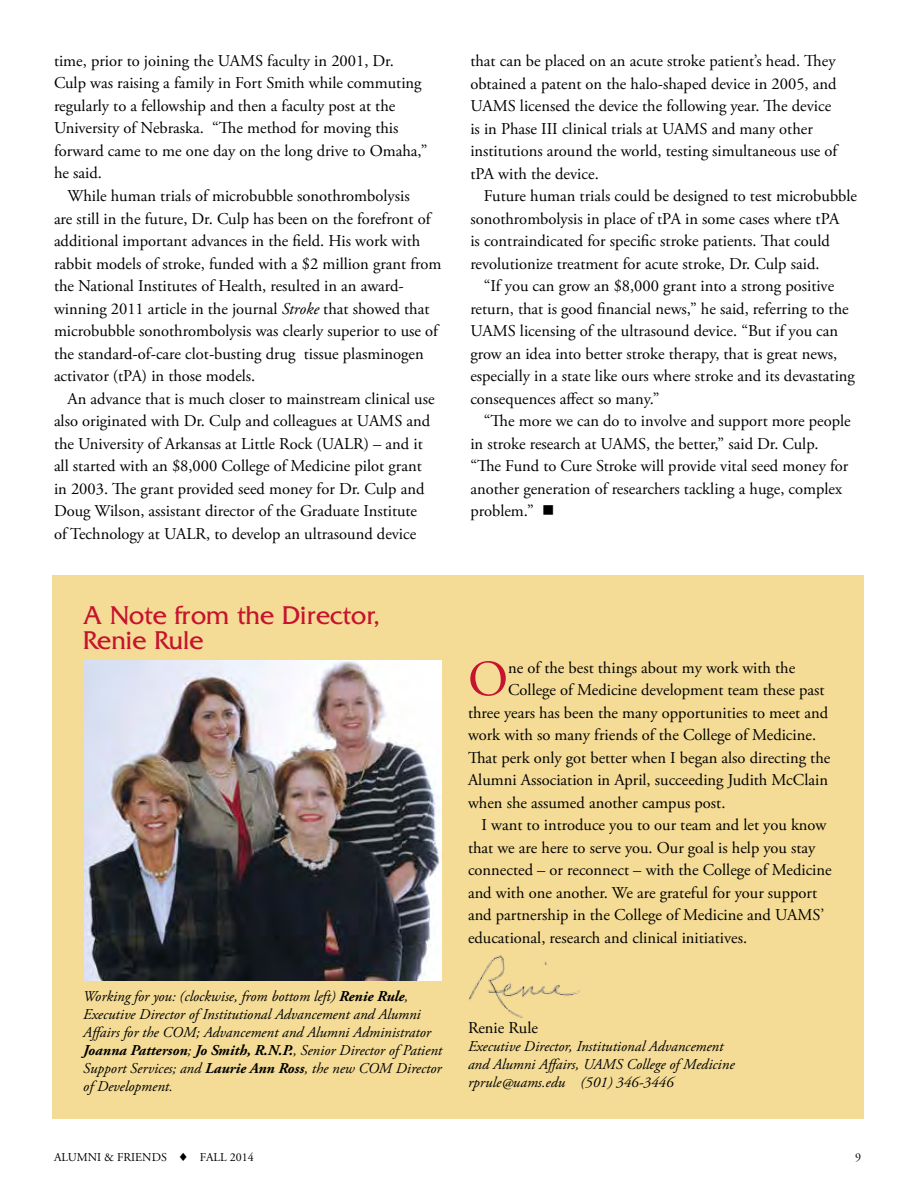
<style>
.page{position:relative;width:918px;height:1188px;background:#fff}
.page>*{position:absolute;margin:0;border:0;box-sizing:border-box;transform-origin:0 0}
.t1{font:50.4px "Adobe Garamond Pro";color:#c6132e}
.t2{font:27px/25.5px "Friz Quadrata Std";color:#c6132e}
.t3{font:16.5px/22.5px "Adobe Garamond Pro";color:#000}
.t4{font:italic 15px/18px "Adobe Garamond Pro";color:#000}
.t5{font:12px "Adobe Garamond Pro";color:#000}
.s1{font-style:italic}
.s2{font-weight:700}
</style>
<div class="page">
<div style="left:52px;top:576px;width:812px;height:543px;background:#f4dc96"></div>
<img style="left:84px;top:661px;width:358px;height:320px">
<img style="left:469px;top:955px;width:111px;height:63px">
<p class="t3" style="left:54px;top:50px;width:375px">time, prior to joining the UAMS faculty in 2001, Dr.<br>Culp was raising a family in Fort Smith while commuting regularly to a fellowship and then a faculty post at the University of Nebraska. “The method for moving this forward came to me one day on the long drive to Omaha,” he said.</p>
<p class="t3" style="left:54px;top:185px;width:389px;text-indent:13px">While human trials of microbubble sonothrombolysis<br>are still in the future, Dr. Culp has been on the forefront of additional important advances in the field. His work with rabbit models of stroke, funded with a $2 million grant from the National Institutes of Health, resulted in an award&shy;winning 2011 article in the journal <span class="s1">Stroke</span> that showed that microbubble sonothrombolysis was clearly superior to use of the standard-of-care clot-busting drug tissue plasminogen activator (tPA) in those models.</p>
<p class="t3" style="left:54px;top:388px;width:382px;text-indent:13px">An advance that is much closer to mainstream clinical use also originated with Dr. Culp and colleagues at UAMS and the University of Arkansas at Little Rock (UALR) – and it all started with an $8,000 College of Medicine pilot grant in 2003. The grant provided seed money for Dr. Culp and Doug Wilson, assistant director of the Graduate Institute<br>of Technology at UALR, to develop an ultrasound device</p>
<p class="t3" style="left:470px;top:50px;width:369px">that can be placed on an acute stroke patient’s head. They obtained a patent on the halo-shaped device in 2005, and UAMS licensed the device the following year. The device is in Phase III clinical trials at UAMS and many other institutions around the world, testing simultaneous use of tPA with the device.</p>
<p class="t3" style="left:470px;top:185px;width:388px;text-indent:13px">Future human trials could be designed to test microbubble sonothrombolysis in place of tPA in some cases where tPA<br>is contraindicated for specific stroke patients. That could revolutionize treatment for acute stroke, Dr. Culp said.</p>
<p class="t3" style="left:470px;top:275px;width:386px;text-indent:13px">“If you can grow an $8,000 grant into a strong positive return, that is good financial news,” he said, referring to the UAMS licensing of the ultrasound device. “But if you can grow an idea into better stroke therapy, that is great news, especially in a state like ours where stroke and its devastating consequences affect so many.”</p>
<p class="t3" style="left:470px;top:410px;width:382px;text-indent:13px">“The more we can do to involve and support more people in stroke research at UAMS, the better,” said Dr. Culp. “The Fund to Cure Stroke will provide vital seed money for another generation of researchers tackling a huge, complex problem.” ■</p>
<h2 class="t2" style="left:83px;top:602px;width:299px">A Note from the Director,<br>Renie Rule</h2>
<p class="t4" style="left:83px;top:988px;width:360px">Working for you: (clockwise, from bottom left) <span class="s2">Renie Rule</span>, Executive Director of Institutional Advancement and Alumni Affairs for the COM; Advancement and Alumni Administrator <span class="s2">Joanna Patterson</span>; <span class="s2">Jo Smith, R.N.P.</span>, Senior Director of Patient Support Services; and <span class="s2">Laurie Ann Ross</span>, the new COM Director of Development.</p>
<h1 class="t1" style="left:468px;top:649px;width:42px">O</h1>
<p class="t3" style="left:508px;top:657px;width:289px">ne of the best things about my work with the</p>
<p class="t3" style="left:508px;top:679px;width:318px">College of Medicine development team these past</p>
<p class="t3" style="left:468px;top:702px;width:362px">three years has been the many opportunities to meet and</p>
<p class="t3" style="left:468px;top:724px;width:350px">work with so many friends of the College of Medicine.</p>
<p class="t3" style="left:468px;top:747px;width:364px">That perk only got better when I began also directing the</p>
<p class="t3" style="left:468px;top:769px;width:361px">Alumni Association in April, succeeding Judith McClain</p>
<p class="t3" style="left:468px;top:792px;width:259px">when she assumed another campus post.</p>
<p class="t3" style="left:481px;top:814px;width:346px">I want to introduce you to our team and let you know</p>
<p class="t3" style="left:468px;top:837px;width:349px">that we are here to serve you. Our goal is help you stay</p>
<p class="t3" style="left:468px;top:859px;width:365px">connected – or reconnect – with the College of Medicine</p>
<p class="t3" style="left:468px;top:882px;width:351px">and with one another. We are grateful for your support</p>
<p class="t3" style="left:468px;top:904px;width:358px">and partnership in the College of Medicine and UAMS’</p>
<p class="t3" style="left:468px;top:927px;width:281px">educational, research and clinical initiatives.</p>
<p class="t3" style="left:468px;top:1017px;width:72px">Renie Rule</p>
<p class="t4" style="left:468px;top:1037px;width:268px">Executive Director, Institutional Advancement and Alumni Affairs, UAMS College of Medicine rprule@uams.edu (501) 346-3446</p>
<p class="t5" style="left:54px;top:1150px;width:201px">ALUMNI &amp; FRIENDS ♦ FALL 2014</p>
<p class="t5" style="left:855px;top:1150px;width:7px">9</p>
</div>
